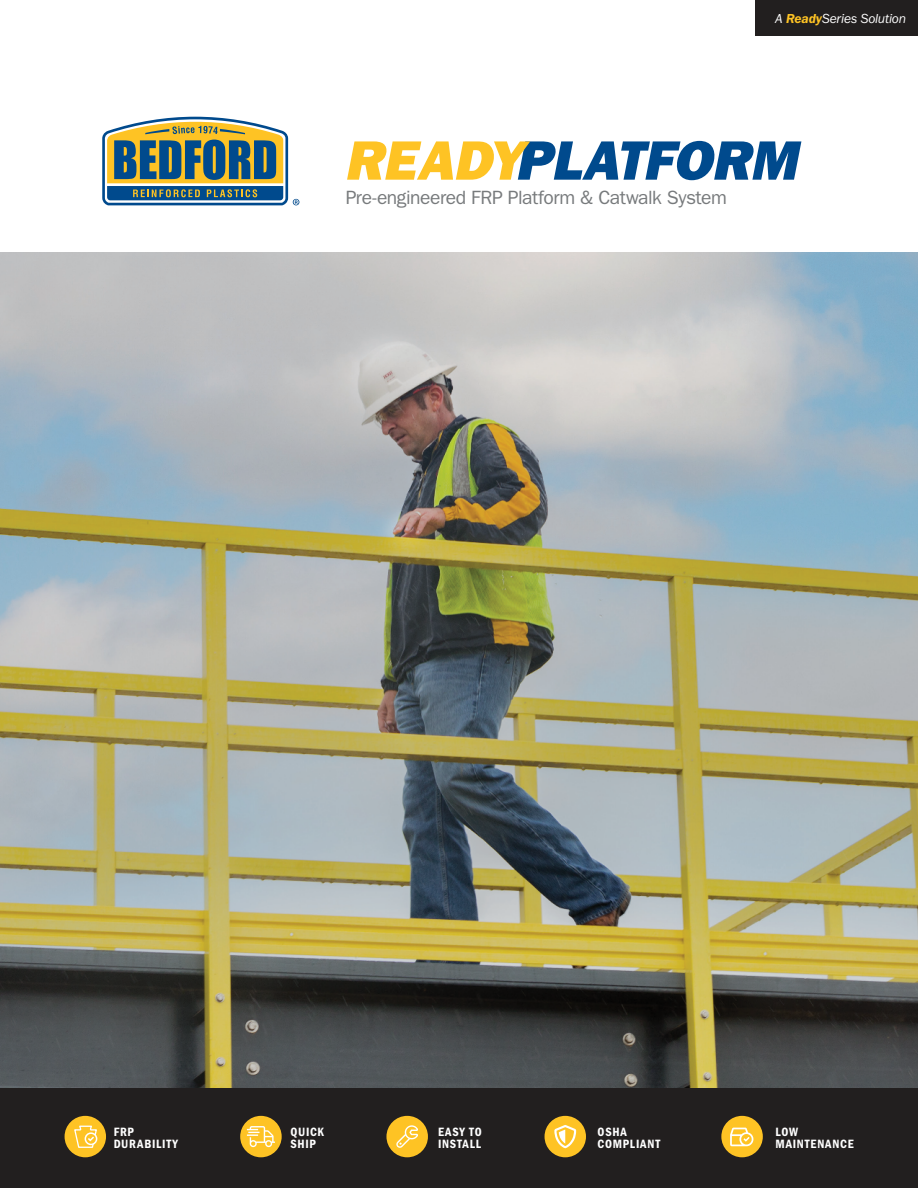
<style>
.page{position:relative;width:918px;height:1188px;background:#fff}
.page>*{position:absolute;margin:0;border:0;box-sizing:border-box;transform-origin:0 0}
.t1{font:19.2px "ITC Franklin Gothic Std";letter-spacing:-.02em;color:#777a7c}
.t2{font:italic 13.5px "ITC Franklin Gothic Std";letter-spacing:-.015em;color:#fff}
.t3{font:600 condensed 12.45px/12.5px "Franklin Gothic";letter-spacing:.06em;color:#fff}
.s1{font-weight:600;color:#fec324}
</style>
<div class="page">
<img style="left:0;top:253px;width:918px;height:836px">
<svg style="left:102px;top:117px;width:197px;height:88px"></svg>
<div style="left:756px;top:0;width:162px;height:36px;background:#221f1f"></div>
<svg style="left:347px;top:141px;width:454px;height:39px"></svg>
<div style="left:0;top:1089px;width:918px;height:99px;background:#221f1f"></div>
<div style="left:240px;top:1116px;width:42px;height:41px;background:#fec324;border-radius:50%"></div>
<svg style="left:247px;top:1126px;width:28px;height:21px"></svg>
<div style="left:386px;top:1116px;width:42px;height:41px;background:#fec324;border-radius:50%"></div>
<svg style="left:396px;top:1125px;width:22px;height:23px"></svg>
<div style="left:545px;top:1116px;width:41px;height:41px;background:#fec324;border-radius:50%"></div>
<svg style="left:554px;top:1125px;width:22px;height:23px"></svg>
<div style="left:721px;top:1116px;width:42px;height:41px;background:#fec324;border-radius:50%"></div>
<svg style="left:730px;top:1128px;width:23px;height:18px"></svg>
<div style="left:65px;top:1116px;width:41px;height:41px;background:#fec324;border-radius:50%"></div>
<svg style="left:74px;top:1125px;width:24px;height:23px"></svg>
<p class="t2" style="left:775px;top:10px;width:133px">A <span class="s1">Ready</span>Series Solution</p>
<h1 class="t1" style="left:346px;top:191px;width:383px">Pre-engineered FRP Platform &amp; Catwalk System</h1>
<p class="t3" style="left:114px;top:1127px;width:66px">FRP<br>DURABILITY</p>
<p class="t3" style="left:291px;top:1127px;width:35px">QUICK<br>SHIP</p>
<p class="t3" style="left:438px;top:1127px;width:45px">EASY TO<br>INSTALL</p>
<p class="t3" style="left:598px;top:1127px;width:64px">OSHA<br>COMPLIANT</p>
<p class="t3" style="left:775px;top:1127px;width:80px">LOW<br>MAINTENANCE</p>
</div>
